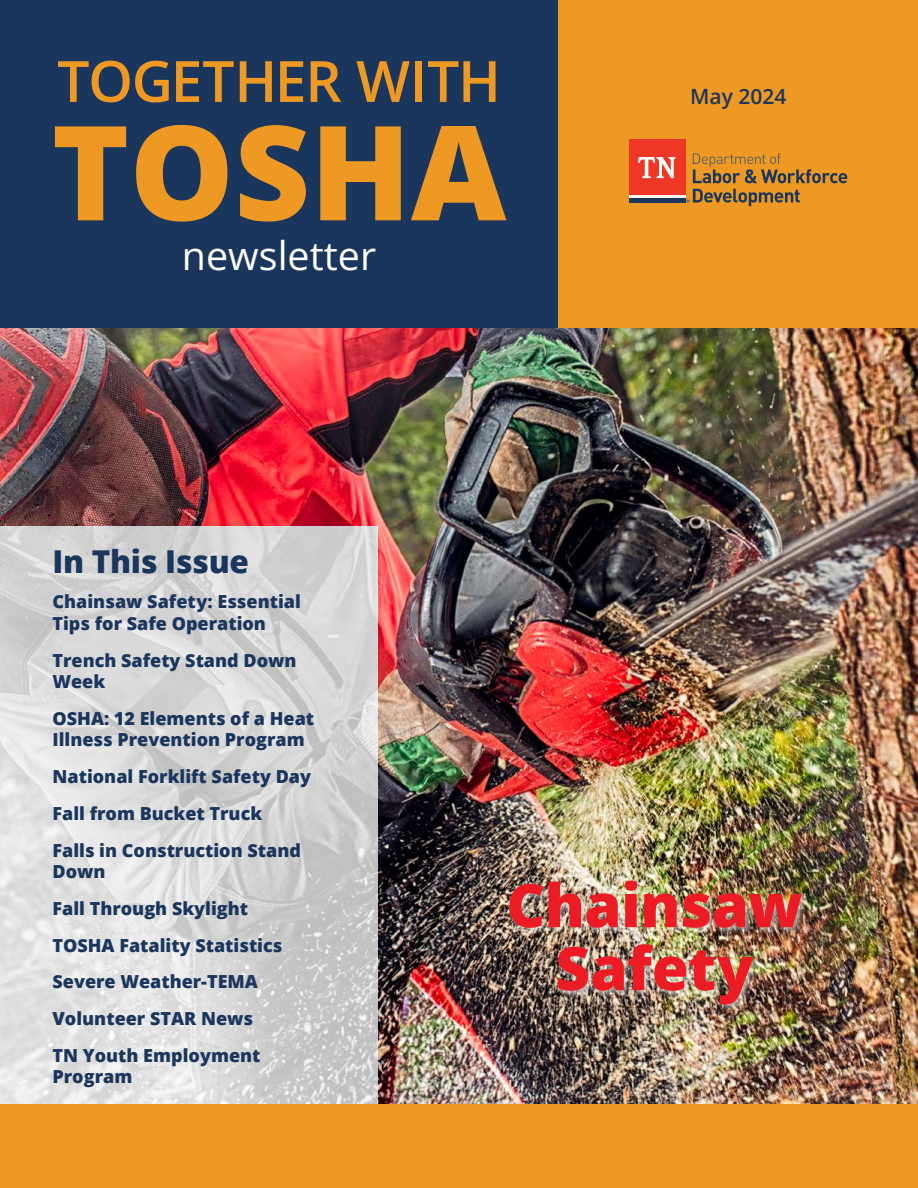
<style>
.page{position:relative;width:918px;height:1188px;background:#fff}
.page>*{position:absolute;margin:0;border:0;box-sizing:border-box;transform-origin:0 0}
.t1{font:800 131.55px "Open Sans";color:#ed9924}
.t2{font:800 60px/63px "Open Sans";letter-spacing:-.005em;color:#ed1c24;text-align:center}
.t3{font:600 57px "Open Sans";letter-spacing:-.025em;color:#ed9924}
.t4{font:39.45px "Open Sans";color:#fff}
.t5{font:800 31.5px "Open Sans";letter-spacing:-.01em;color:#1b365d}
.t6{font:600 21px "Open Sans";color:#1b365d}
.t7{font:800 18px/36.8px "Open Sans";color:#1b365d}
</style>
<div class="page">
<img style="left:0;top:327px;width:918px;height:777px">
<svg style="left:0;top:526px;width:378px;height:578px;background:#d9d9d9"></svg>
<div style="left:0;top:0;width:559px;height:327px;background:#1b365d"></div>
<div style="left:559px;top:0;width:359px;height:327px;background:#ed9924"></div>
<div style="left:0;top:1105px;width:918px;height:83px;background:#ed9924"></div>
<svg style="left:693px;top:153px;width:154px;height:30px"></svg>
<div style="left:630px;top:139px;width:56px;height:57px;background:#ee3825"></div>
<hr style="left:630px;top:198px;width:56px;height:4px;background:#1b365d">
<svg style="left:638px;top:157px;width:38px;height:21px"></svg>
<hr style="left:630px;top:196px;width:56px;height:2px;background:#fff">
<svg style="left:687px;top:189px;width:113px;height:17px"></svg>
<div style="left:507px;top:879px;width:303px;height:134px;background:#fff;opacity:.6"></div>
<h3 class="t3" style="left:57px;top:42px;width:445px">TOGETHER WITH</h3>
<h1 class="t1" style="left:52px;top:72px;width:456px">TOSHA</h1>
<h3 class="t4" style="left:182px;top:229px;width:196px">newsletter</h3>
<p class="t6" style="left:690px;top:82px;width:98px">May 2024</p>
<h3 class="t5" style="left:52px;top:538px;width:198px">In This Issue</h3>
<p class="t7" style="left:52px;top:590px;width:250px;line-height:21.6px">Chainsaw Safety: Essential<br>Tips for Safe Operation</p>
<p class="t7" style="left:52px;top:648px;width:246px;line-height:21.6px">Trench Safety Stand Down<br>Week</p>
<p class="t7" style="left:52px;top:707px;width:263px;line-height:21.6px">OSHA: 12 Elements of a Heat<br>Illness Prevention Program</p>
<p class="t7" style="left:52px;top:757px;width:260px">National Forklift Safety Day<br>Fall from Bucket Truck<br>Falls in Construction Stand</p>
<p class="t7" style="left:52px;top:852px;width:231px">Down<br>Fall Through Skylight<br>TOSHA Fatality Statistics<br>Severe Weather-TEMA<br>Volunteer STAR News<br>TN Youth Employment</p>
<p class="t7" style="left:52px;top:1058px;width:81px">Program</p>
<h2 class="t2" style="left:506px;top:871px;width:298px">Chainsaw<br>Safety</h2>
</div>
